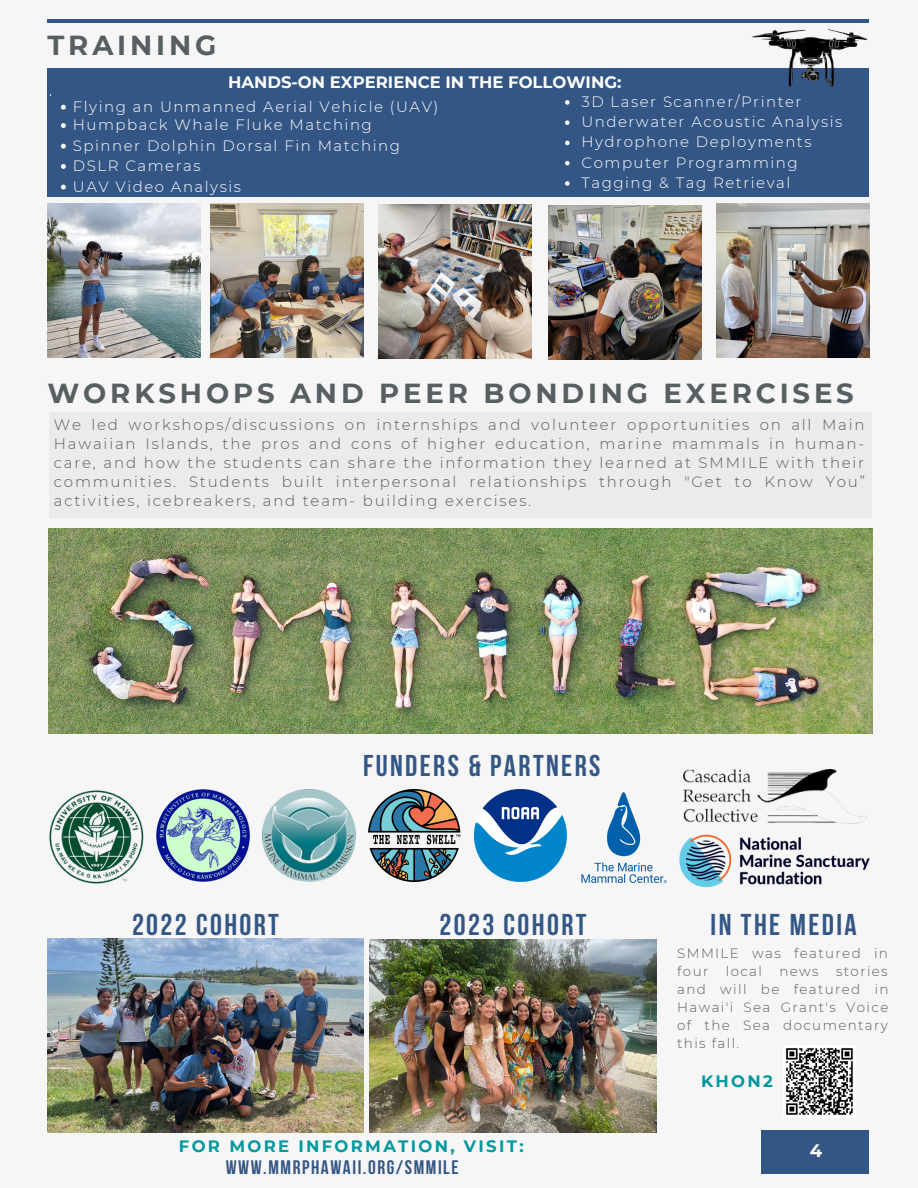
<style>
.page{position:relative;width:918px;height:1188px;background:#f6f6f6}
.page>*{position:absolute;margin:0;border:0;box-sizing:border-box;transform-origin:0 0}
.t1{font:700 30px "Bebas Neue";letter-spacing:.08em;color:#345685}
.t2{font:700 27.45px "Montserrat";letter-spacing:.14em;color:#575f62}
.t3{font:700 19.5px "Bebas Neue";letter-spacing:.08em;color:#345685}
.t4{font:700 18px "Montserrat";color:#fff}
.t5{font:700 16.5px "Montserrat";color:#fff}
.t6{font:700 16.5px "Montserrat";letter-spacing:.14em;color:#03989e}
.t7{font:300 15px/19.2px "Montserrat";letter-spacing:.12em;color:#575f62;text-align:justify}
.t8{font:300 15px "Montserrat";letter-spacing:.1em;color:#fff}
.t9{font:300 13.5px/18px "Montserrat";letter-spacing:.1em;color:#575f62}
</style>
<div class="page">
<hr style="left:47px;top:19px;width:822px;height:4px;background:#345685">
<div style="left:761px;top:1130px;width:108px;height:44px;background:#345685"></div>
<img style="left:475px;top:789px;width:92px;height:92px">
<img style="left:157px;top:789px;width:92px;height:92px">
<div style="left:47px;top:69px;width:822px;height:128px;background:#345685"></div>
<svg style="left:565px;top:100px;width:5px;height:5px"></svg>
<svg style="left:565px;top:120px;width:5px;height:5px"></svg>
<svg style="left:565px;top:141px;width:5px;height:4px"></svg>
<svg style="left:565px;top:161px;width:5px;height:4px"></svg>
<svg style="left:565px;top:181px;width:5px;height:5px"></svg>
<img style="left:716px;top:203px;width:153px;height:155px">
<img style="left:379px;top:204px;width:153px;height:154px">
<img style="left:548px;top:206px;width:153px;height:154px">
<img style="left:47px;top:203px;width:153px;height:155px">
<img style="left:210px;top:203px;width:153px;height:155px">
<img style="left:748px;top:29px;width:121px;height:59px">
<div style="left:49px;top:413px;width:823px;height:104px;background:#ebebeb"></div>
<img style="left:49px;top:529px;width:823px;height:204px">
<img style="left:47px;top:938px;width:317px;height:195px">
<img style="left:369px;top:939px;width:287px;height:194px">
<img style="left:49px;top:790px;width:95px;height:94px">
<img style="left:683px;top:769px;width:184px;height:54px">
<img style="left:262px;top:789px;width:94px;height:92px">
<img style="left:368px;top:789px;width:93px;height:92px">
<img style="left:679px;top:834px;width:191px;height:54px">
<img style="left:581px;top:792px;width:86px;height:92px">
<svg style="left:61px;top:105px;width:5px;height:5px"></svg>
<svg style="left:61px;top:123px;width:5px;height:5px"></svg>
<svg style="left:61px;top:144px;width:5px;height:5px"></svg>
<svg style="left:61px;top:164px;width:5px;height:5px"></svg>
<svg style="left:61px;top:185px;width:5px;height:5px"></svg>
<img style="left:786px;top:1048px;width:67px;height:67px">
<p class="t2" style="left:47px;top:28px;width:170px">TRAINING</p>
<p class="t5" style="left:228px;top:73px;width:395px">HANDS-ON EXPERIENCE IN THE FOLLOWING:</p>
<p class="t8" style="left:73px;top:97px;width:367px">Flying an Unmanned Aerial Vehicle (UAV)</p>
<p class="t8" style="left:73px;top:116px;width:300px">Humpback Whale Fluke Matching</p>
<p class="t8" style="left:73px;top:136px;width:328px">Spinner Dolphin Dorsal Fin Matching</p>
<p class="t8" style="left:73px;top:157px;width:129px">DSLR Cameras</p>
<p class="t8" style="left:73px;top:177px;width:170px">UAV Video Analysis</p>
<p class="t8" style="left:582px;top:92px;width:221px">3D Laser Scanner/Printer</p>
<p class="t8" style="left:582px;top:113px;width:262px">Underwater Acoustic Analysis</p>
<p class="t8" style="left:582px;top:133px;width:232px">Hydrophone Deployments</p>
<p class="t8" style="left:582px;top:153px;width:218px">Computer Programming</p>
<p class="t8" style="left:582px;top:173px;width:210px">Tagging &amp; Tag Retrieval</p>
<p class="t2" style="left:47px;top:377px;width:808px">WORKSHOPS AND PEER BONDING EXERCISES</p>
<p class="t7" style="left:54px;top:415px;width:813px">We led workshops/discussions on internships and volunteer opportunities on all Main Hawaiian Islands, the pros and cons of higher education, marine mammals in human&shy;care, and how the students can share the information they learned at SMMILE with their communities. Students built interpersonal relationships through "Get to Know You” activities, icebreakers, and team- building exercises.</p>
<p class="t1" style="left:363px;top:754px;width:239px">FUNDERS &amp; PARTNERS</p>
<p class="t1" style="left:132px;top:912px;width:148px">2022 COHORT</p>
<p class="t1" style="left:440px;top:912px;width:148px">2023 COHORT</p>
<p class="t1" style="left:711px;top:912px;width:148px">IN THE MEDIA</p>
<p class="t9" style="left:677px;top:944px;width:212px">SMMILE was featured in four</p>
<p class="t9" style="left:726px;top:962px;width:38px">local</p>
<p class="t9" style="left:779px;top:962px;width:41px">news</p>
<p class="t9" style="left:677px;top:962px;width:213px;text-align:justify;text-indent:159px">stories and will be featured in Hawai'i Sea Grant's Voice of the Sea documentary this fall.</p>
<p class="t6" style="left:701px;top:1071px;width:73px">KHON2</p>
<p class="t6" style="left:179px;top:1136px;width:346px">FOR MORE INFORMATION, VISIT:</p>
<p class="t3" style="left:226px;top:1159px;width:234px">WWW.MMRPHAWAII.ORG/SMMILE</p>
<p class="t4" style="left:810px;top:1139px;width:14px">4</p>
</div>
